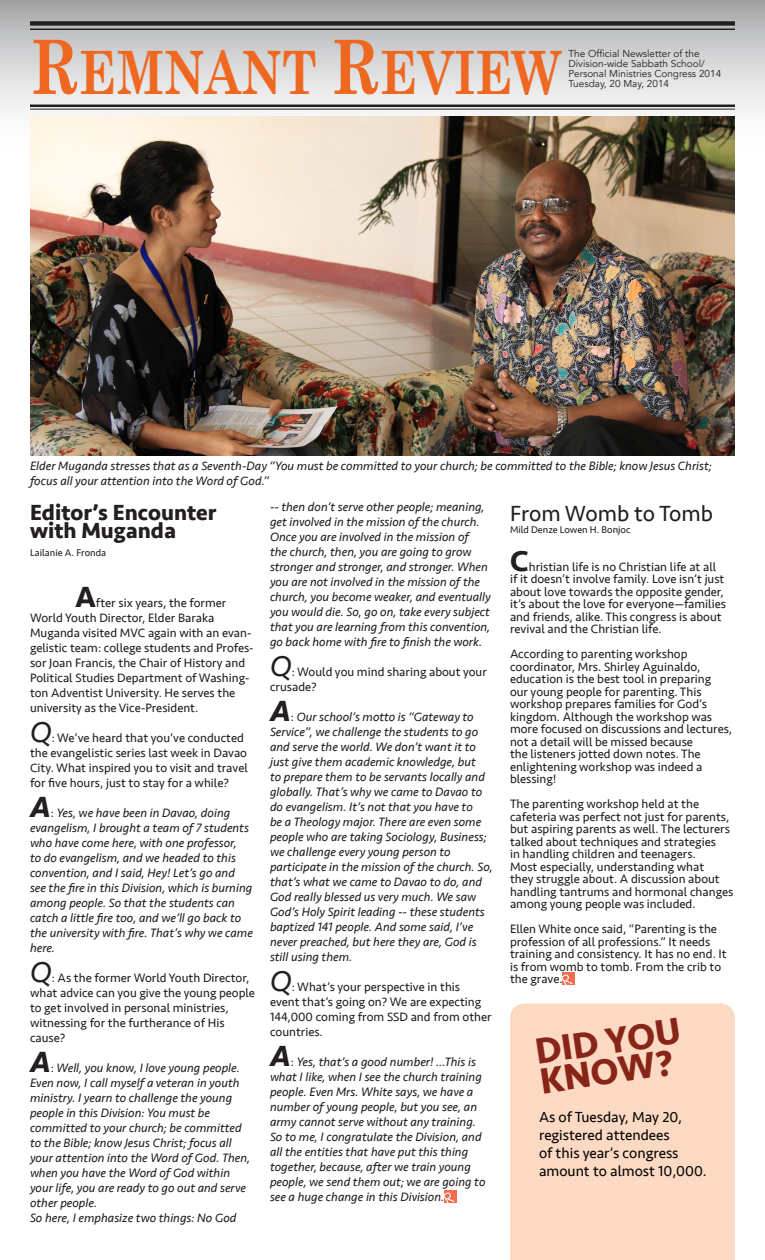
<style>
.page{position:relative;width:765px;height:1260px;background:#fff}
.page>*{position:absolute;margin:0;border:0;box-sizing:border-box;transform-origin:0 0}
.t1{font:700 60px "Century Schoolbook";color:#ef6822;scale:.81 1}
.t2{font:700 37.5px "Seravek";color:#882519}
.t3{font:italic 30px "Seravek";color:#231f20}
.t4{font:italic 700 30px "Seravek";color:#231f20}
.t5{font:700 30px "Seravek";color:#231f20}
.t6{font:700 22.5px/18px "Seravek";color:#231f20}
.t7{font:22.5px "Seravek";color:#231f20}
.t8{font:15px/18px "Seravek";color:#040503}
.t9{font:italic 12.5px/15px "Seravek";color:#231f20}
.t10{font:12.5px/12.5px "Seravek";color:#231f20}
.t11{font:10px/10px "Avenir";color:#231f20}
.t12{font:10px "Seravek";color:#231f20}
.s1{font-size:75px}
.s2{font-style:normal}
</style>
<div class="page">
<svg style="left:0;top:0;width:765px;height:112px;background:#ceced0"></svg>
<hr style="left:30px;top:104px;width:705px;height:3px;background:#231f20">
<hr style="left:30px;top:109px;width:705px;height:1px;background:#231f20">
<div style="left:30px;top:21px;width:705px;height:5px;background:#231f20"></div>
<hr style="left:30px;top:29px;width:705px;height:1px;background:#231f20">
<div style="left:510px;top:1004px;width:225px;height:256px;background:#fcd9c3"></div>
<img style="left:30px;top:116px;width:705px;height:340px">
<svg style="left:562px;top:973px;width:12px;height:11px"></svg>
<svg style="left:445px;top:1191px;width:11px;height:11px"></svg>
<p class="t1" style="left:30px;top:36px;width:656px"><span class="s1">R</span>EMNANT <span class="s1">R</span>EVIEW</p>
<p class="t11" style="left:568px;top:48px;width:154px">The Official Newsletter of the<br>Division-wide Sabbath School/<br>Personal Ministries Congress 2014<br>Tuesday, 20 May, 2014</p>
<p class="t9" style="left:30px;top:458px;width:683px">Elder Muganda stresses that as a Seventh-Day “You must be committed to your church; be committed to the Bible; know Jesus Christ; focus all your attention into the Word of God.”</p>
<p class="t6" style="left:30px;top:503px;width:188px">Editor’s Encounter with Muganda</p>
<p class="t12" style="left:30px;top:545px;width:78px">Lailanie A. Fronda</p>
<p class="t5" style="left:75px;top:573px;width:23px">A</p>
<p class="t10" style="left:30px;top:595px;width:225px;line-height:15px;text-indent:66px">fter six years, the former World Youth Director, Elder Baraka Muganda visited MVC again with an evan&shy;gelistic team: college students and Profes&shy;sor Joan Francis, the Chair of History and Political Studies Department of Washing&shy;ton Adventist University. He serves the university as the Vice-President.</p>
<p class="t3" style="left:30px;top:708px;width:23px">Q</p>
<p class="t10" style="left:30px;top:730px;width:219px;line-height:15px;text-indent:22px">: We’ve heard that you’ve conducted the evangelistic series last week in Davao City. What inspired you to visit and travel for five hours, just to stay for a while?</p>
<p class="t4" style="left:30px;top:782px;width:22px">A</p>
<p class="t9" style="left:30px;top:805px;width:224px;text-indent:21px"><span class="s2">:</span> Yes, we have been in Davao, doing evangelism, I brought a team of 7 students who have come here, with one professor,<br>to do evangelism, and we headed to this convention, and I said, Hey! Let’s go and see the fire in this Division, which is burning among people. So that the students can catch a little fire too, and we’ll go back to the university with fire. That’s why we came here.</p>
<p class="t3" style="left:30px;top:948px;width:23px">Q</p>
<p class="t10" style="left:30px;top:970px;width:227px;line-height:15px;text-indent:22px">: As the former World Youth Director, what advice can you give the young people to get involved in personal ministries, witnessing for the furtherance of His cause?</p>
<p class="t4" style="left:30px;top:1037px;width:22px">A</p>
<p class="t9" style="left:30px;top:1060px;width:222px;text-indent:21px"><span class="s2">:</span> Well, you know, I love young people.<br>Even now, I call myself a veteran in youth ministry. I yearn to challenge the young people in this Division: You must be committed to your church; be committed to the Bible; know Jesus Christ; focus all your attention into the Word of God. Then, when you have the Word of God within your life, you are ready to go out and serve other people.</p>
<p class="t9" style="left:30px;top:1210px;width:208px">So here, I emphasize two things: No God</p>
<p class="t9" style="left:270px;top:499px;width:222px">-- then don’t serve other people; meaning, get involved in the mission of the church.<br>Once you are involved in the mission of<br>the church, then, you are going to grow stronger and stronger, and stronger. When you are not involved in the mission of the church, you become weaker, and eventually you would die. So, go on, take every subject that you are learning from this convention, go back home with fire to finish the work.</p>
<p class="t3" style="left:270px;top:642px;width:23px">Q</p>
<p class="t10" style="left:270px;top:664px;width:218px;line-height:15px;text-indent:22px">: Would you mind sharing about your crusade?</p>
<p class="t4" style="left:270px;top:686px;width:22px">A</p>
<p class="t9" style="left:270px;top:709px;width:224px;text-indent:21px"><span class="s2">:</span> Our school’s motto is “Gateway to Service”, we challenge the students to go and serve the world. We don’t want it to just give them academic knowledge, but<br>to prepare them to be servants locally and globally. That’s why we came to Davao to do evangelism. It’s not that you have to<br>be a Theology major. There are even some people who are taking Sociology, Business; we challenge every young person to participate in the mission of the church. So, that’s what we came to Davao to do, and God really blessed us very much. We saw God’s Holy Spirit leading -- these students baptized 141 people. And some said, I’ve never preached, but here they are, God is still using them.</p>
<p class="t3" style="left:270px;top:957px;width:23px">Q</p>
<p class="t10" style="left:270px;top:979px;width:223px;line-height:15px;text-indent:22px">: What’s your perspective in this event that’s going on? We are expecting<br>144,000 coming from SSD and from other countries.</p>
<p class="t4" style="left:270px;top:1031px;width:22px">A</p>
<p class="t9" style="left:270px;top:1054px;width:217px;text-indent:21px"><span class="s2">:</span> Yes, that’s a good number! …This is what I like, when I see the church training people. Even Mrs. White says, we have a number of young people, but you see, an army cannot serve without any training.<br>So to me, I congratulate the Division, and all the entities that have put this thing together, because, after we train young people, we send them out; we are going to see a huge change in this Division.</p>
<p class="t7" style="left:510px;top:496px;width:205px">From Womb to Tomb</p>
<p class="t12" style="left:510px;top:522px;width:122px">Mild Denze Lowen H. Bonjoc</p>
<p class="t5" style="left:510px;top:537px;width:20px">C</p>
<p class="t10" style="left:510px;top:560px;width:218px;text-indent:19px">hristian life is no Christian life at all if it doesn’t involve family. Love isn’t just about love towards the opposite gender, it’s about the love for everyone—families and friends, alike. This congress is about revival and the Christian life.</p>
<p class="t10" style="left:510px;top:648px;width:224px">According to parenting workshop coordinator, Mrs. Shirley Aguinaldo, education is the best tool in preparing our young people for parenting. This workshop prepares families for God’s kingdom. Although the workshop was more focused on discussions and lectures, not a detail will be missed because<br>the listeners jotted down notes. The enlightening workshop was indeed a blessing!</p>
<p class="t10" style="left:510px;top:798px;width:225px">The parenting workshop held at the cafeteria was perfect not just for parents, but aspiring parents as well. The lecturers talked about techniques and strategies<br>in handling children and teenagers.<br>Most especially, understanding what<br>they struggle about. A discussion about handling tantrums and hormonal changes among young people was included.</p>
<p class="t10" style="left:510px;top:923px;width:218px">Ellen White once said, “Parenting is the profession of all professions.” It needs training and consistency. It has no end. It is from womb to tomb. From the crib to the grave.</p>
<p class="t2" style="left:531px;top:1023px;width:148px;rotate:-9deg">DID YOU</p>
<p class="t2" style="left:535px;top:1052px;width:136px;rotate:-9deg">KNOW?</p>
<p class="t8" style="left:539px;top:1108px;width:169px">As of Tuesday, May 20, registered attendees<br>of this year’s congress amount to almost 10,000.</p>
</div>
